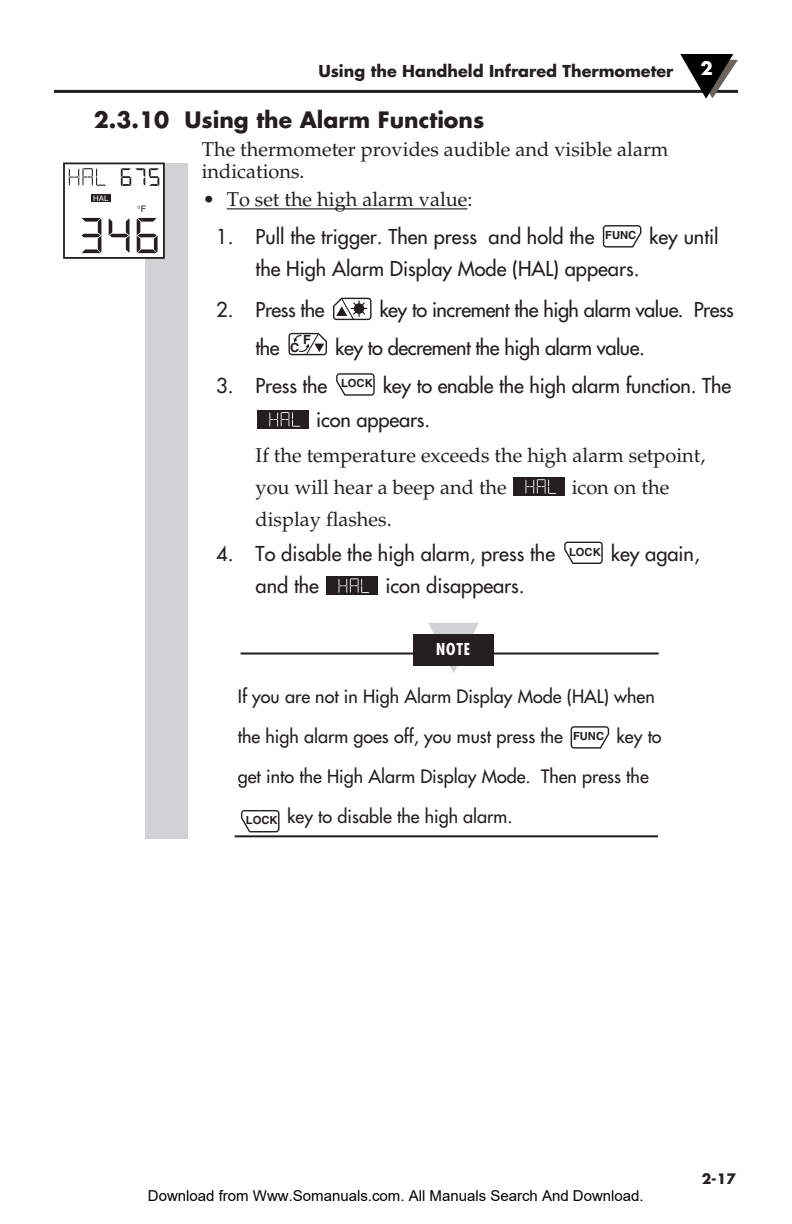
<style>
.page{position:relative;width:792px;height:1224px;background:#fff}
.page>*{position:absolute;margin:0;border:0;box-sizing:border-box;transform-origin:0 0}
.t1{font:700 22px "Futura";color:#231f20}
.t2{font:20px/34px "Futura";letter-spacing:-.005em;color:#231f20}
.t3{font:20px/22px "Palatino";color:#231f20}
.t4{font:20px "Futura";letter-spacing:-.025em;color:#231f20}
.t5{font:18px "Futura";color:#231f20}
.t6{font:700 18px "Futura";color:#fff}
.t7{font:700 16px "Futura";color:#231f20}
.t8{font:700 condensed 16px "Futura";color:#fff}
.t9{font:15px "Arial";color:#000}
.t10{font:700 14px "Futura";color:#231f20}
.t11{font:700 12.6px "Helvetica";color:#201d1f}
.t12{font:700 11.2px "Helvetica";color:#201d1f}
.t13{font:700 11.2px "Helvetica";color:#231f20}
.t14{font:9px "Helvetica";color:#231f20}
.t15{font:7.8px "Helvetica";color:#fff}
.s1{font-family:"Helvetica";font-weight:700;font-size:11.2px}
</style>
<div class="page">
<hr style="left:54px;top:90px;width:684px;height:3px;background:#231f20">
<svg style="left:680px;top:54px;width:58px;height:45px"></svg>
<hr style="left:227px;top:208px;width:241px;height:1px;background:#231f20">
<hr style="left:235px;top:835px;width:423px;height:2px;background:#231f20">
<svg style="left:241px;top:810px;width:38px;height:22px"></svg>
<svg style="left:571px;top:726px;width:38px;height:23px"></svg>
<div style="left:327px;top:576px;width:51px;height:19px;background:#231f20"></div>
<svg style="left:339px;top:578px;width:31px;height:15px"></svg>
<svg style="left:564px;top:542px;width:39px;height:22px"></svg>
<div style="left:514px;top:477px;width:51px;height:19px;background:#231f20"></div>
<svg style="left:526px;top:479px;width:31px;height:15px"></svg>
<div style="left:258px;top:410px;width:51px;height:19px;background:#231f20"></div>
<svg style="left:269px;top:412px;width:31px;height:15px"></svg>
<svg style="left:336px;top:373px;width:39px;height:23px"></svg>
<svg style="left:288px;top:333px;width:39px;height:22px"></svg>
<svg style="left:333px;top:297px;width:39px;height:23px"></svg>
<div style="left:354px;top:304px;width:10px;height:9px;background:#231f20;border-radius:50%"></div>
<svg style="left:603px;top:225px;width:38px;height:23px"></svg>
<div style="left:145px;top:163px;width:43px;height:675px;background:#d1d2d4"></div>
<svg style="left:428px;top:623px;width:51px;height:50px"></svg>
<hr style="left:241px;top:653px;width:418px;height:2px;background:#231f20">
<div style="left:413px;top:634px;width:80px;height:31px;background:#231f20"></div>
<div style="left:64px;top:163px;width:100px;height:95px;background:#fff"></div>
<div style="left:63px;top:163px;width:102px;height:96px;border:2px solid #231f20"></div>
<svg style="left:137px;top:218px;width:21px;height:35px"></svg>
<svg style="left:109px;top:218px;width:21px;height:35px"></svg>
<svg style="left:82px;top:218px;width:19px;height:35px"></svg>
<svg style="left:121px;top:168px;width:38px;height:18px"></svg>
<svg style="left:69px;top:168px;width:37px;height:18px"></svg>
<div style="left:91px;top:194px;width:19px;height:8px;background:#231f20"></div>
<p class="t7" style="left:318px;top:63px;width:357px">Using the Handheld Infrared Thermometer</p>
<p class="t6" style="left:701px;top:60px;width:14px">2</p>
<p class="t1" style="left:94px;top:110px;width:392px">2.3.10 Using the Alarm Functions</p>
<p class="t3" style="left:202px;top:141px;width:468px">The thermometer provides audible and visible alarm indications.</p>
<p class="t3" style="left:203px;top:191px;width:271px">• To set the high alarm value:</p>
<p class="t2" style="left:216px;top:221px;width:380px">1. Pull the trigger. Then press and hold the</p>
<p class="t2" style="left:649px;top:221px;width:71px">key until</p>
<p class="t2" style="left:256px;top:253px;width:385px">the High Alarm Display Mode (HAL) appears.</p>
<p class="t4" style="left:216px;top:300px;width:110px">2. Press the</p>
<p class="t4" style="left:380px;top:300px;width:356px">key to increment the high alarm value. Press</p>
<p class="t2" style="left:256px;top:332px;width:26px">the</p>
<p class="t4" style="left:335px;top:338px;width:311px">key to decrement the high alarm value.</p>
<p class="t2" style="left:216px;top:370px;width:113px">3. Press the</p>
<p class="t15" style="left:93px;top:196px;width:17px">HAL</p>
<p class="t14" style="left:141px;top:205px;width:7px">F</p>
<p class="t12" style="left:605px;top:231px;width:33px">FUNC</p>
<p class="t11" style="left:303px;top:335px;width:9px">F</p>
<p class="t11" style="left:290px;top:343px;width:11px">C</p>
<p class="t2" style="left:316px;top:370px;width:417px;text-indent:67px">key to enable the high alarm function. The icon appears.</p>
<p class="t3" style="left:256px;top:441px;width:451px;line-height:32px">If the temperature exceeds the high alarm setpoint, you will hear a beep and the</p>
<p class="t13" style="left:341px;top:379px;width:33px">LOCK</p>
<p class="t3" style="left:572px;top:478px;width:99px">icon on the</p>
<p class="t3" style="left:256px;top:510px;width:138px">display flashes.</p>
<p class="t2" style="left:216px;top:538px;width:340px">4. To disable the high alarm, press the</p>
<p class="t2" style="left:611px;top:538px;width:90px">key again,</p>
<p class="t2" style="left:256px;top:570px;width:65px">and the</p>
<p class="t2" style="left:385px;top:570px;width:141px">icon disappears.</p>
<p class="t13" style="left:569px;top:548px;width:33px">LOCK</p>
<p class="t8" style="left:436px;top:642px;width:35px">NOTE</p>
<p class="t5" style="left:238px;top:688px;width:418px">If you are not in High Alarm Display Mode (HAL) when</p>
<p class="t5" style="left:238px;top:728px;width:327px">the high alarm goes off, you must press the</p>
<p class="t5" style="left:617px;top:728px;width:47px">key to</p>
<p class="t5" style="left:238px;top:768px;width:412px">get into the High Alarm Display Mode. Then press the</p>
<p class="t5" style="left:246px;top:808px;width:268px"><span class="s1">LOCK</span> key to disable the high alarm.</p>
<p class="t12" style="left:573px;top:732px;width:33px">FUNC</p>
<p class="t9" style="left:148px;top:1187px;width:497px">Download from Www.Somanuals.com. All Manuals Search And Download.</p>
<p class="t10" style="left:702px;top:1173px;width:36px">2-17</p>
</div>
